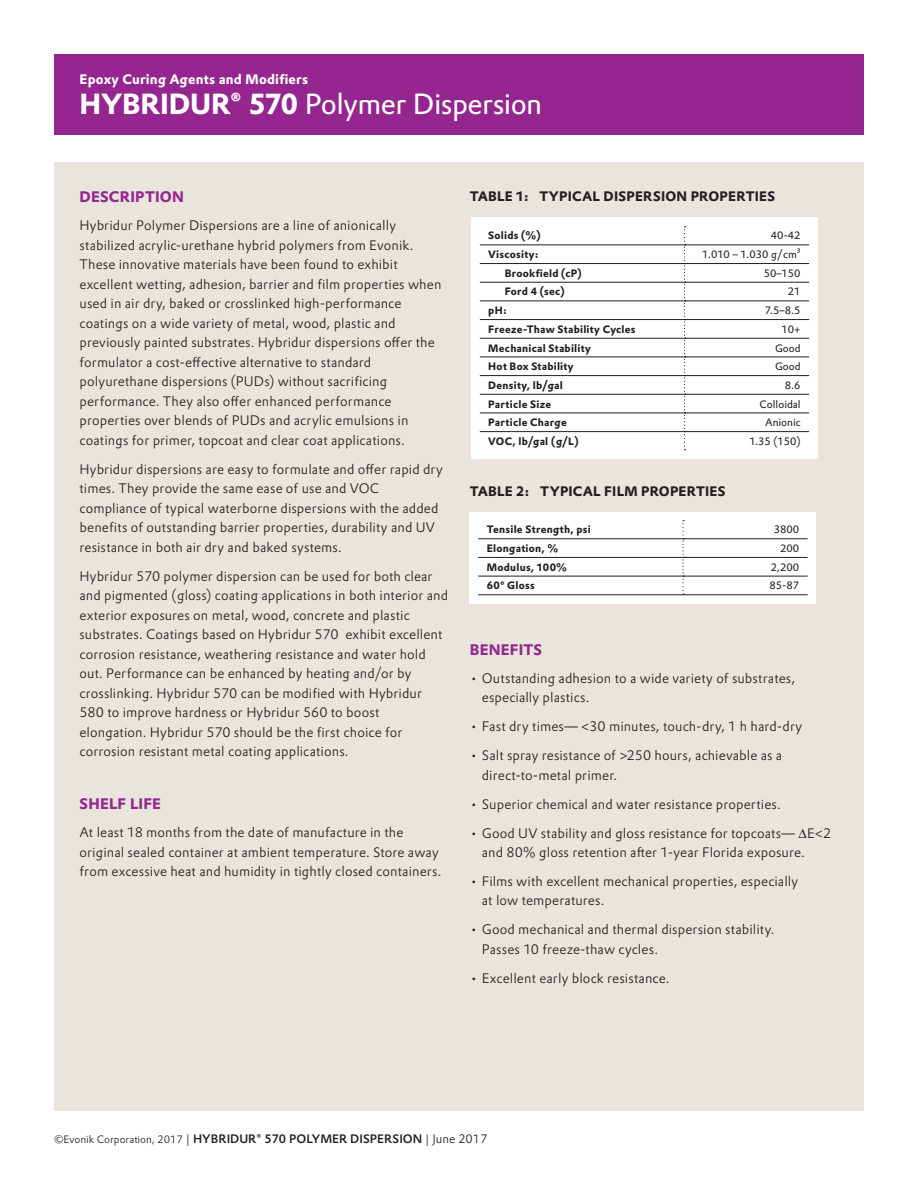
<style>
.page{position:relative;width:918px;height:1188px;background:#fff}
.page>*{position:absolute;margin:0;border:0;box-sizing:border-box;transform-origin:0 0}
.t1{font:28.5px "Evonik Prokyon";letter-spacing:-.02em;color:#fff}
.Subhead_Prokyon_10{font:700 15px "Evonik Prokyon";letter-spacing:.015em;color:#95268f}
.Text_Column_Prokyon{font:300 13.5px/19.5px "Evonik Prokyon";letter-spacing:.01em;color:#231f20}
.Text_Bullets_Prokyon{font:300 13.5px/19.5px "Evonik Prokyon";letter-spacing:.01em;color:#231f20}
.Table_head_Prokyon_9{font:700 13.5px "Evonik Prokyon";letter-spacing:.015em;color:#231f20}
.t2{font:700 13.5px "Evonik Prokyon";letter-spacing:.015em;color:#fff}
.t3{font:500 12px "Evonik Prokyon";color:#231f20}
.t4{font:700 10.5px "Evonik Prokyon";letter-spacing:.02em;color:#231f20}
.t5{font:10.5px "Evonik Prokyon";color:#231f20}
.s1{font-weight:700}
.s2{font-weight:300;font-size:10.5px}
.s3{font-weight:300}
</style>
<div class="page">
<div style="left:54px;top:54px;width:810px;height:81px;background:#95268f"></div>
<div style="left:54px;top:162px;width:810px;height:948px;background:#e9e5dd"></div>
<div style="left:471px;top:218px;width:347px;height:241px;background:#fff"></div>
<hr style="left:480px;top:245px;width:204px;height:1px;background:#231f20">
<hr style="left:480px;top:263px;width:204px;height:1px;background:#231f20">
<hr style="left:480px;top:282px;width:204px;height:1px;background:#231f20">
<hr style="left:480px;top:301px;width:204px;height:1px;background:#231f20">
<hr style="left:480px;top:319px;width:204px;height:1px;background:#231f20">
<hr style="left:480px;top:338px;width:204px;height:1px;background:#231f20">
<hr style="left:480px;top:357px;width:204px;height:1px;background:#231f20">
<hr style="left:480px;top:375px;width:204px;height:1px;background:#231f20">
<hr style="left:480px;top:394px;width:204px;height:1px;background:#231f20">
<hr style="left:480px;top:413px;width:204px;height:1px;background:#231f20">
<hr style="left:480px;top:431px;width:204px;height:1px;background:#231f20">
<hr style="left:685px;top:431px;width:124px;height:1px;background:#231f20">
<hr style="left:685px;top:245px;width:124px;height:1px;background:#231f20">
<hr style="left:685px;top:263px;width:124px;height:1px;background:#231f20">
<hr style="left:685px;top:282px;width:124px;height:1px;background:#231f20">
<hr style="left:685px;top:301px;width:124px;height:1px;background:#231f20">
<hr style="left:685px;top:319px;width:124px;height:1px;background:#231f20">
<hr style="left:685px;top:338px;width:124px;height:1px;background:#231f20">
<hr style="left:685px;top:357px;width:124px;height:1px;background:#231f20">
<hr style="left:685px;top:375px;width:124px;height:1px;background:#231f20">
<hr style="left:685px;top:394px;width:124px;height:1px;background:#231f20">
<hr style="left:685px;top:413px;width:124px;height:1px;background:#231f20">
<svg style="left:684px;top:226px;width:2px;height:224px"></svg>
<div style="left:470px;top:512px;width:346px;height:91px;background:#fff"></div>
<hr style="left:478px;top:538px;width:204px;height:1px;background:#231f20">
<hr style="left:478px;top:557px;width:204px;height:1px;background:#231f20">
<hr style="left:478px;top:576px;width:204px;height:1px;background:#231f20">
<hr style="left:478px;top:595px;width:205px;height:1px;background:#231f20">
<hr style="left:684px;top:538px;width:124px;height:1px;background:#231f20">
<hr style="left:684px;top:557px;width:124px;height:1px;background:#231f20">
<hr style="left:684px;top:576px;width:124px;height:1px;background:#231f20">
<hr style="left:683px;top:595px;width:125px;height:1px;background:#231f20">
<svg style="left:682px;top:520px;width:2px;height:75px"></svg>
<p class="t2" style="left:80px;top:69px;width:230px">Epoxy Curing Agents and Modifiers</p>
<h1 class="t1" style="left:80px;top:82px;width:464px"><span class="s1">HYBRIDUR® 570</span> Polymer Dispersion</h1>
<p class="Subhead_Prokyon_10" style="left:80px;top:185px;width:106px">DESCRIPTION</p>
<p class="Text_Column_Prokyon" style="left:80px;top:215px;width:364px">Hybridur Polymer Dispersions are a line of anionically stabilized acrylic-urethane hybrid polymers from Evonik.<br>These innovative materials have been found to exhibit excellent wetting, adhesion, barrier and film properties when used in air dry, baked or crosslinked high-performance coatings on a wide variety of metal, wood, plastic and previously painted substrates. Hybridur dispersions offer the formulator a cost-effective alternative to standard polyurethane dispersions (PUDs) without sacrificing performance. They also offer enhanced performance properties over blends of PUDs and acrylic emulsions in coatings for primer, topcoat and clear coat applications.</p>
<p class="Text_Column_Prokyon" style="left:80px;top:459px;width:365px">Hybridur dispersions are easy to formulate and offer rapid dry times. They provide the same ease of use and VOC compliance of typical waterborne dispersions with the added benefits of outstanding barrier properties, durability and UV resistance in both air dry and baked systems.</p>
<p class="Text_Column_Prokyon" style="left:80px;top:566px;width:370px">Hybridur 570 polymer dispersion can be used for both clear and pigmented (gloss) coating applications in both interior and exterior exposures on metal, wood, concrete and plastic substrates. Coatings based on Hybridur 570 exhibit excellent corrosion resistance, weathering resistance and water hold out. Performance can be enhanced by heating and/or by crosslinking. Hybridur 570 can be modified with Hybridur 580 to improve hardness or Hybridur 560 to boost elongation. Hybridur 570 should be the first choice for corrosion resistant metal coating applications.</p>
<p class="Subhead_Prokyon_10" style="left:80px;top:792px;width:83px">SHELF LIFE</p>
<p class="Text_Column_Prokyon" style="left:80px;top:822px;width:363px">At least 18 months from the date of manufacture in the original sealed container at ambient temperature. Store away from excessive heat and humidity in tightly closed containers.</p>
<p class="Table_head_Prokyon_9" style="left:470px;top:186px;width:307px">TABLE 1: TYPICAL DISPERSION PROPERTIES</p>
<p class="t4" style="left:488px;top:227px;width:54px">Solids (%)</p>
<p class="t5" style="left:771px;top:228px;width:31px">40-42</p>
<p class="t4" style="left:488px;top:246px;width:52px">Viscosity:</p>
<p class="t5" style="left:702px;top:246px;width:100px">1.010 – 1.030 g/cm³</p>
<p class="t4" style="left:505px;top:265px;width:78px">Brookfield (cP)</p>
<p class="t5" style="left:764px;top:265px;width:38px">50–150</p>
<p class="t4" style="left:505px;top:283px;width:61px">Ford 4 (sec)</p>
<p class="t5" style="left:788px;top:284px;width:14px">21</p>
<p class="t4" style="left:488px;top:302px;width:20px">pH:</p>
<p class="t5" style="left:765px;top:302px;width:37px">7.5–8.5</p>
<p class="t4" style="left:488px;top:321px;width:149px">Freeze-Thaw Stability Cycles</p>
<p class="t5" style="left:782px;top:321px;width:20px">10+</p>
<p class="t4" style="left:488px;top:339px;width:104px">Mechanical Stability</p>
<p class="t5" style="left:775px;top:340px;width:27px">Good</p>
<p class="t4" style="left:488px;top:358px;width:87px">Hot Box Stability</p>
<p class="t5" style="left:775px;top:358px;width:27px">Good</p>
<p class="t4" style="left:488px;top:377px;width:76px">Density, lb/gal</p>
<p class="t5" style="left:785px;top:377px;width:17px">8.6</p>
<p class="t4" style="left:488px;top:395px;width:64px">Particle Size</p>
<p class="t5" style="left:760px;top:396px;width:42px">Colloidal</p>
<p class="t4" style="left:488px;top:414px;width:80px">Particle Charge</p>
<p class="t5" style="left:765px;top:414px;width:37px">Anionic</p>
<p class="t4" style="left:488px;top:433px;width:92px">VOC, lb/gal (g/L)</p>
<p class="t5" style="left:750px;top:433px;width:53px">1.35 (150)</p>
<p class="Table_head_Prokyon_9" style="left:470px;top:481px;width:257px">TABLE 2: TYPICAL FILM PROPERTIES</p>
<p class="t4" style="left:487px;top:521px;width:106px">Tensile Strength, psi</p>
<p class="t5" style="left:774px;top:522px;width:27px">3800</p>
<p class="t4" style="left:487px;top:540px;width:73px">Elongation, %</p>
<p class="t5" style="left:780px;top:540px;width:20px">200</p>
<p class="t4" style="left:487px;top:558px;width:82px">Modulus, 100%</p>
<p class="t5" style="left:771px;top:559px;width:30px">2,200</p>
<p class="t4" style="left:487px;top:577px;width:49px">60° Gloss</p>
<p class="t5" style="left:769px;top:578px;width:31px">85-87</p>
<p class="Subhead_Prokyon_10" style="left:470px;top:637px;width:74px">BENEFITS</p>
<p class="Text_Bullets_Prokyon" style="left:482px;top:667px;width:315px;text-indent:-12px">• Outstanding adhesion to a wide variety of substrates, especially plastics.</p>
<p class="Text_Bullets_Prokyon" style="left:470px;top:716px;width:334px">• Fast dry times— &lt;30 minutes, touch-dry, 1 h hard-dry</p>
<p class="Text_Bullets_Prokyon" style="left:482px;top:745px;width:302px;text-indent:-12px">• Salt spray resistance of &gt;250 hours, achievable as a direct-to-metal primer.</p>
<p class="Text_Bullets_Prokyon" style="left:470px;top:793px;width:313px">• Superior chemical and water resistance properties.</p>
<p class="Text_Bullets_Prokyon" style="left:482px;top:822px;width:351px;text-indent:-12px">• Good UV stability and gloss resistance for topcoats— ΔE&lt;2 and 80% gloss retention after 1-year Florida exposure.</p>
<p class="Text_Bullets_Prokyon" style="left:482px;top:871px;width:318px;text-indent:-12px">• Films with excellent mechanical properties, especially at low temperatures.</p>
<p class="Text_Bullets_Prokyon" style="left:482px;top:919px;width:294px;text-indent:-12px">• Good mechanical and thermal dispersion stability.<br>Passes 10 freeze-thaw cycles.</p>
<p class="Text_Bullets_Prokyon" style="left:470px;top:968px;width:201px">• Excellent early block resistance.</p>
<p class="t3" style="left:54px;top:1129px;width:435px"><span class="s2">©Evonik Corporation, 2017</span> <span class="s3">|</span> HYBRIDUR® 570 POLYMER DISPERSION <span class="s3">| June 2017</span></p>
</div>
